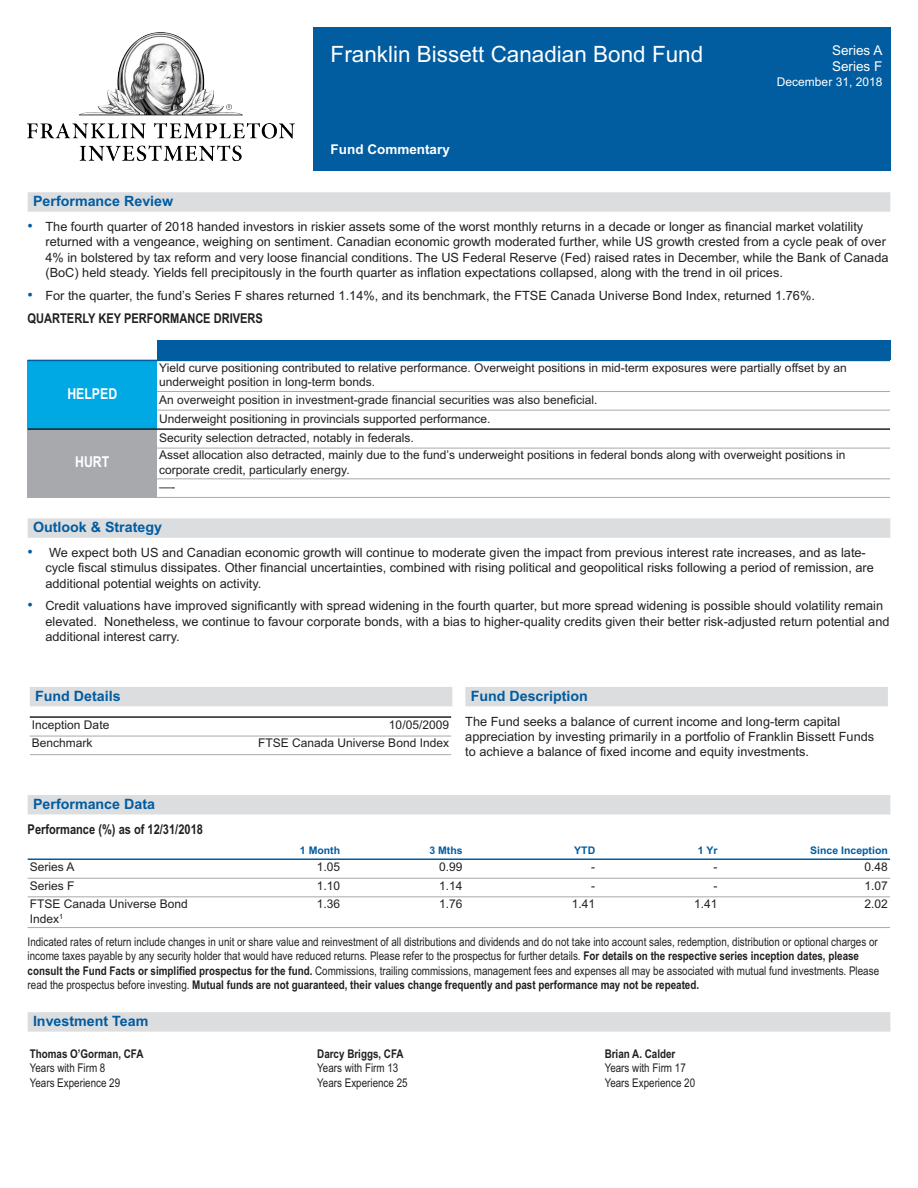
<style>
.page{position:relative;width:918px;height:1188px;background:#fff}
.page>*{position:absolute;margin:0;border:0;box-sizing:border-box;transform-origin:0 0}
.t1{font:22.5px "Arial";color:#fff}
.t2{font:700 15px "Arial Narrow";color:#fff}
.t3{font:700 14.25px "Arial";color:#015ca0}
.t4{font:700 13.5px "Arial Narrow";color:#231f20}
.t5{font:13.5px/16.2px "Arial";color:#fff}
.t6{font:700 13.5px "Arial";color:#fff}
.t7{font:12.75px/15.3px "Arial";color:#231f20}
.t8{font:12px/14.4px "Arial Narrow";color:#231f20}
.t9{font:12px/14.4px "Arial";color:#231f20}
.t10{font:700 12px "Arial Narrow";color:#231f20}
.t11{font:12px "Arial";color:#fff}
.t12{font:700 10.5px "Arial";color:#015ca0}
.s1{font-size:15.3px;color:#015ca0}
.s2{font-weight:700}
</style>
<div class="page">
<div style="left:313px;top:28px;width:577px;height:143px;background:#015ca0"></div>
<div style="left:28px;top:192px;width:862px;height:20px;background:#dcdddf"></div>
<div style="left:28px;top:518px;width:862px;height:20px;background:#dcdddf"></div>
<div style="left:28px;top:795px;width:862px;height:19px;background:#dcdddf"></div>
<div style="left:28px;top:1012px;width:862px;height:20px;background:#dcdddf"></div>
<div style="left:157px;top:341px;width:733px;height:19px;background:#015ca0"></div>
<div style="left:28px;top:360px;width:129px;height:69px;background:#00a8e4"></div>
<div style="left:28px;top:429px;width:129px;height:68px;background:#a8a9ad"></div>
<hr style="left:28px;top:360px;width:862px;height:1px;background:#015ca0">
<hr style="left:157px;top:391px;width:733px;height:1px;background:#a8a9ad">
<hr style="left:157px;top:410px;width:733px;height:1px;background:#a8a9ad">
<hr style="left:28px;top:428px;width:862px;height:2px;background:#231f20">
<hr style="left:157px;top:448px;width:733px;height:1px;background:#a8a9ad">
<hr style="left:157px;top:478px;width:733px;height:1px;background:#a8a9ad">
<hr style="left:28px;top:497px;width:862px;height:1px;background:#a8a9ad">
<div style="left:30px;top:687px;width:422px;height:19px;background:#dcdddf"></div>
<hr style="left:30px;top:716px;width:421px;height:2px;background:#231f20">
<hr style="left:30px;top:736px;width:421px;height:1px;background:#a8a9ad">
<hr style="left:30px;top:754px;width:421px;height:1px;background:#a8a9ad">
<div style="left:465px;top:687px;width:423px;height:19px;background:#dcdddf"></div>
<hr style="left:28px;top:858px;width:862px;height:2px;background:#015ca0">
<hr style="left:28px;top:878px;width:862px;height:1px;background:#a8a9ad">
<hr style="left:28px;top:896px;width:862px;height:1px;background:#a8a9ad">
<hr style="left:28px;top:927px;width:862px;height:1px;background:#a8a9ad">
<img style="left:28px;top:32px;width:267px;height:128px">
<h1 class="t1" style="left:331px;top:41px;width:374px">Franklin Bissett Canadian Bond Fund</h1>
<p class="t6" style="left:331px;top:141px;width:121px">Fund Commentary</p>
<p class="t5" style="left:832px;top:42px;width:52px">Series A<br>Series F</p>
<p class="t11" style="left:777px;top:75px;width:107px">December 31, 2018</p>
<p class="t3" style="left:33px;top:193px;width:142px">Performance Review</p>
<p class="t7" style="left:45px;top:219px;width:845px;text-indent:-18px"><span class="s1">•</span> The fourth quarter of 2018 handed investors in riskier assets some of the worst monthly returns in a decade or longer as financial market volatility returned with a vengeance, weighing on sentiment. Canadian economic growth moderated further, while US growth crested from a cycle peak of over 4% in bolstered by tax reform and very loose financial conditions. The US Federal Reserve (Fed) raised rates in December, while the Bank of Canada (BoC) held steady. Yields fell precipitously in the fourth quarter as inflation expectations collapsed, along with the trend in oil prices.</p>
<p class="t7" style="left:28px;top:288px;width:789px"><span class="s1">•</span> For the quarter, the fund’s Series F shares returned 1.14%, and its benchmark, the FTSE Canada Universe Bond Index, returned 1.76%.</p>
<p class="t4" style="left:28px;top:310px;width:237px">QUARTERLY KEY PERFORMANCE DRIVERS</p>
<p class="t2" style="left:67px;top:385px;width:51px">HELPED</p>
<p class="t2" style="left:75px;top:453px;width:36px">HURT</p>
<p class="t9" style="left:159px;top:361px;width:689px">Yield curve positioning contributed to relative performance. Overweight positions in mid-term exposures were partially offset by an underweight position in long-term bonds.</p>
<p class="t9" style="left:159px;top:390px;width:440px;line-height:18.6px">An overweight position in investment-grade financial securities was also beneficial.<br>Underweight positioning in provincials supported performance.</p>
<p class="t9" style="left:159px;top:429px;width:688px;line-height:17.4px">Security selection detracted, notably in federals.<br>Asset allocation also detracted, mainly due to the fund’s underweight positions in federal bonds along with overweight positions in</p>
<p class="t9" style="left:159px;top:461px;width:192px;line-height:17.4px">corporate credit, particularly energy. —-</p>
<p class="t3" style="left:33px;top:519px;width:131px">Outlook &amp; Strategy</p>
<p class="t7" style="left:45px;top:545px;width:830px;text-indent:-18px"><span class="s1">•</span> We expect both US and Canadian economic growth will continue to moderate given the impact from previous interest rate increases, and as late&shy;cycle fiscal stimulus dissipates. Other financial uncertainties, combined with rising political and geopolitical risks following a period of remission, are additional potential weights on activity.</p>
<p class="t7" style="left:45px;top:598px;width:846px;text-indent:-18px"><span class="s1">•</span> Credit valuations have improved significantly with spread widening in the fourth quarter, but more spread widening is possible should volatility remain elevated. Nonetheless, we continue to favour corporate bonds, with a bias to higher-quality credits given their better risk-adjusted return potential and additional interest carry.</p>
<p class="t3" style="left:35px;top:688px;width:87px">Fund Details</p>
<p class="t9" style="left:32px;top:717px;width:79px">Inception Date</p>
<p class="t9" style="left:389px;top:717px;width:62px">10/05/2009</p>
<p class="t9" style="left:32px;top:736px;width:62px">Benchmark</p>
<p class="t9" style="left:258px;top:736px;width:192px">FTSE Canada Universe Bond Index</p>
<p class="t3" style="left:33px;top:796px;width:123px">Performance Data</p>
<p class="t4" style="left:28px;top:822px;width:177px">Performance (%) as of 12/31/2018</p>
<p class="t3" style="left:471px;top:688px;width:119px">Fund Description</p>
<p class="t7" style="left:465px;top:714px;width:410px">The Fund seeks a balance of current income and long-term capital appreciation by investing primarily in a portfolio of Franklin Bissett Funds to achieve a balance of fixed income and equity investments.</p>
<p class="t12" style="left:300px;top:844px;width:42px">1 Month</p>
<p class="t12" style="left:429px;top:844px;width:35px">3 Mths</p>
<p class="t12" style="left:574px;top:844px;width:22px">YTD</p>
<p class="t12" style="left:698px;top:844px;width:21px">1 Yr</p>
<p class="t12" style="left:810px;top:844px;width:79px">Since Inception</p>
<p class="t9" style="left:30px;top:860px;width:46px">Series A</p>
<p class="t9" style="left:317px;top:860px;width:25px">1.05</p>
<p class="t9" style="left:439px;top:860px;width:25px">0.99</p>
<p class="t9" style="left:591px;top:860px;width:5px">-</p>
<p class="t9" style="left:714px;top:860px;width:5px">-</p>
<p class="t9" style="left:865px;top:860px;width:25px">0.48</p>
<p class="t9" style="left:30px;top:878px;width:46px">Series F</p>
<p class="t9" style="left:317px;top:878px;width:25px">1.10</p>
<p class="t9" style="left:439px;top:878px;width:25px">1.14</p>
<p class="t9" style="left:591px;top:878px;width:5px">-</p>
<p class="t9" style="left:714px;top:878px;width:5px">-</p>
<p class="t9" style="left:865px;top:878px;width:25px">1.07</p>
<p class="t9" style="left:30px;top:897px;width:160px">FTSE Canada Universe Bond<br>Index<sup>1</sup></p>
<p class="t9" style="left:317px;top:897px;width:25px">1.36</p>
<p class="t9" style="left:439px;top:897px;width:25px">1.76</p>
<p class="t9" style="left:572px;top:897px;width:25px">1.41</p>
<p class="t9" style="left:694px;top:897px;width:25px">1.41</p>
<p class="t9" style="left:865px;top:897px;width:25px">2.02</p>
<p class="t8" style="left:28px;top:935px;width:853px">Indicated rates of return include changes in unit or share value and reinvestment of all distributions and dividends and do not take into account sales, redemption, distribution or optional charges or income taxes payable by any security holder that would have reduced returns. Please refer to the prospectus for further details. <span class="s2">For details on the respective series inception dates, please consult the Fund Facts or simplified prospectus for the fund.</span> Commissions, trailing commissions, management fees and expenses all may be associated with mutual fund investments. Please read the prospectus before investing. <span class="s2">Mutual funds are not guaranteed, their values change frequently and past performance may not be repeated.</span></p>
<p class="t3" style="left:33px;top:1013px;width:117px">Investment Team</p>
<p class="t10" style="left:30px;top:1047px;width:115px">Thomas O’Gorman, CFA</p>
<p class="t8" style="left:30px;top:1061px;width:92px">Years with Firm 8<br>Years Experience 29</p>
<p class="t10" style="left:317px;top:1047px;width:88px">Darcy Briggs, CFA</p>
<p class="t8" style="left:317px;top:1061px;width:92px">Years with Firm 13<br>Years Experience 25</p>
<p class="t10" style="left:605px;top:1047px;width:72px">Brian A. Calder</p>
<p class="t8" style="left:605px;top:1061px;width:92px">Years with Firm 17<br>Years Experience 20</p>
</div>
